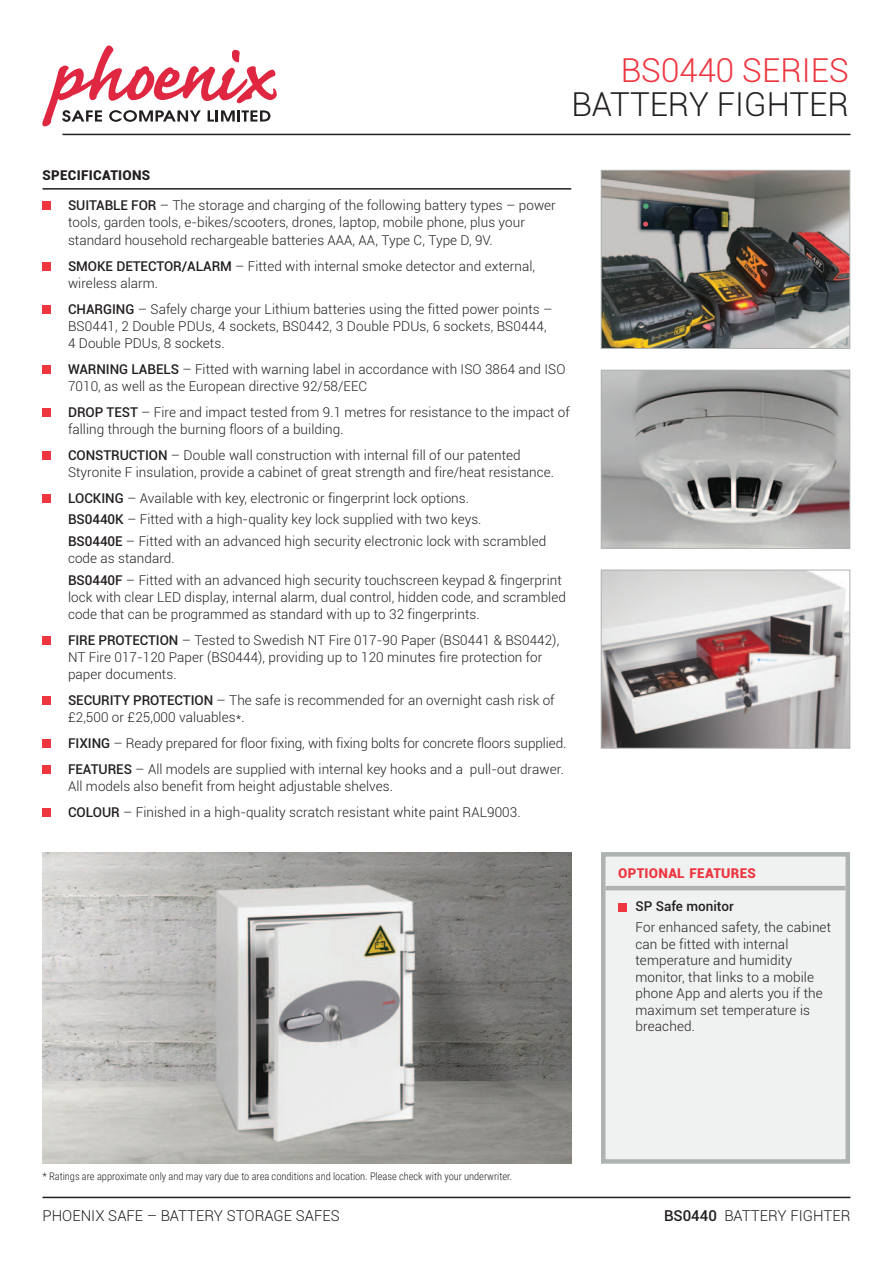
<style>
.page{position:relative;width:893px;height:1263px;background:#fff}
.page>*{position:absolute;margin:0;border:0;box-sizing:border-box;transform-origin:0 0}
.t1{font:300 33px "Roboto";color:#231f20}
.t2{font:300 33px "Roboto";color:#ee3640}
.t3{font:300 15px "Roboto";color:#231f20}
.t4{font:300 13.5px/17.2px "Roboto";letter-spacing:.005em;color:#231f20}
.t5{font:900 13.5px "Roboto";letter-spacing:.02em;color:#ee3640}
.t6{font:900 13.5px "Roboto";letter-spacing:.02em;color:#231f20}
.t7{font:500 13.5px "Roboto";color:#231f20}
.t8{font:300 10.5px "Roboto Condensed";letter-spacing:-.005em;color:#231f20}
.s1{font-weight:500}
</style>
<div class="page">
<svg style="left:42px;top:45px;width:235px;height:81px"></svg>
<hr style="left:62px;top:134px;width:788px;height:1px;background:#231f20">
<hr style="left:43px;top:1197px;width:807px;height:1px;background:#231f20">
<img style="left:43px;top:852px;width:528px;height:312px">
<div style="left:605px;top:856px;width:240px;height:303px;background:#eff2f1"></div>
<div style="left:601px;top:852px;width:249px;height:312px;border:4px solid #aeb2b0"></div>
<hr style="left:605px;top:886px;width:240px;height:4px;background:#aeb2b0">
<div style="left:618px;top:903px;width:9px;height:8px;background:#ee3640"></div>
<hr style="left:43px;top:188px;width:528px;height:2px;background:#231f20">
<div style="left:43px;top:202px;width:8px;height:8px;background:#ee3640"></div>
<div style="left:43px;top:408px;width:8px;height:9px;background:#ee3640"></div>
<div style="left:43px;top:451px;width:8px;height:9px;background:#ee3640"></div>
<div style="left:43px;top:494px;width:8px;height:9px;background:#ee3640"></div>
<div style="left:43px;top:739px;width:8px;height:9px;background:#ee3640"></div>
<div style="left:43px;top:696px;width:8px;height:9px;background:#ee3640"></div>
<div style="left:43px;top:765px;width:8px;height:9px;background:#ee3640"></div>
<div style="left:43px;top:808px;width:8px;height:9px;background:#ee3640"></div>
<div style="left:43px;top:305px;width:8px;height:8px;background:#ee3640"></div>
<div style="left:43px;top:636px;width:8px;height:9px;background:#ee3640"></div>
<div style="left:43px;top:262px;width:8px;height:8px;background:#ee3640"></div>
<div style="left:43px;top:365px;width:8px;height:9px;background:#ee3640"></div>
<img style="left:603px;top:172px;width:245px;height:175px">
<div style="left:601px;top:170px;width:249px;height:179px;border:1px solid #aeb2b0"></div>
<img style="left:603px;top:372px;width:245px;height:175px">
<div style="left:601px;top:370px;width:249px;height:179px;border:1px solid #aeb2b0"></div>
<img style="left:603px;top:572px;width:245px;height:174px">
<div style="left:601px;top:570px;width:249px;height:178px;border:1px solid #aeb2b0"></div>
<p class="t2" style="left:621px;top:51px;width:230px">BS0440 SERIES</p>
<p class="t1" style="left:571px;top:85px;width:279px">BATTERY FIGHTER</p>
<p class="t6" style="left:43px;top:168px;width:109px">SPECIFICATIONS</p>
<p class="t4" style="left:68px;top:197px;width:489px"><span class="s1">SUITABLE FOR</span> – The storage and charging of the following battery types – power tools, garden tools, e-bikes/scooters, drones, laptop, mobile phone, plus your standard household rechargeable batteries AAA, AA, Type C, Type D, 9V.</p>
<p class="t4" style="left:68px;top:257px;width:469px"><span class="s1">SMOKE DETECTOR/ALARM</span> – Fitted with internal smoke detector and external, wireless alarm.</p>
<p class="t4" style="left:68px;top:300px;width:486px"><span class="s1">CHARGING</span> – Safely charge your Lithium batteries using the fitted power points –<br>BS0441, 2 Double PDUs, 4 sockets, BS0442, 3 Double PDUs, 6 sockets, BS0444,<br>4 Double PDUs, 8 sockets.</p>
<p class="t4" style="left:68px;top:360px;width:499px"><span class="s1">WARNING LABELS</span> – Fitted with warning label in accordance with ISO 3864 and ISO<br>7010, as well as the European directive 92/58/EEC</p>
<p class="t4" style="left:68px;top:403px;width:503px"><span class="s1">DROP TEST</span> – Fire and impact tested from 9.1 metres for resistance to the impact of falling through the burning floors of a building.</p>
<p class="t4" style="left:68px;top:446px;width:487px"><span class="s1">CONSTRUCTION</span> – Double wall construction with internal fill of our patented<br>Styronite F insulation, provide a cabinet of great strength and fire/heat resistance.</p>
<p class="t4" style="left:68px;top:489px;width:403px"><span class="s1">LOCKING</span> – Available with key, electronic or fingerprint lock options.</p>
<p class="t4" style="left:68px;top:511px;width:415px"><span class="s1">BS0440K</span> – Fitted with a high-quality key lock supplied with two keys.</p>
<p class="t4" style="left:68px;top:533px;width:480px"><span class="s1">BS0440E</span> – Fitted with an advanced high security electronic lock with scrambled code as standard.</p>
<p class="t4" style="left:68px;top:571px;width:499px"><span class="s1">BS0440F</span> – Fitted with an advanced high security touchscreen keypad &amp; fingerprint lock with clear LED display, internal alarm, dual control, hidden code, and scrambled code that can be programmed as standard with up to 32 fingerprints.</p>
<p class="t4" style="left:68px;top:632px;width:493px"><span class="s1">FIRE PROTECTION</span> – Tested to Swedish NT Fire 017-90 Paper (BS0441 &amp; BS0442),<br>NT Fire 017-120 Paper (BS0444), providing up to 120 minutes fire protection for paper documents.</p>
<p class="t4" style="left:68px;top:692px;width:488px"><span class="s1">SECURITY PROTECTION</span> – The safe is recommended for an overnight cash risk of £2,500 or £25,000 valuables*.</p>
<p class="t4" style="left:68px;top:735px;width:500px"><span class="s1">FIXING</span> – Ready prepared for floor fixing, with fixing bolts for concrete floors supplied.</p>
<p class="t4" style="left:68px;top:761px;width:497px"><span class="s1">FEATURES</span> – All models are supplied with internal key hooks and a pull-out drawer.<br>All models also benefit from height adjustable shelves.</p>
<p class="t4" style="left:68px;top:804px;width:454px"><span class="s1">COLOUR</span> – Finished in a high-quality scratch resistant white paint RAL9003.</p>
<p class="t5" style="left:618px;top:865px;width:139px">OPTIONAL FEATURES</p>
<p class="t7" style="left:636px;top:899px;width:100px">SP Safe monitor</p>
<p class="t4" style="left:635px;top:919px;width:197px;line-height:16.5px">For enhanced safety, the cabinet can be fitted with internal temperature and humidity monitor, that links to a mobile phone App and alerts you if the maximum set temperature is breached.</p>
<p class="t8" style="left:43px;top:1168px;width:471px">* Ratings are approximate only and may vary due to area conditions and location. Please check with your underwriter.</p>
<p class="t3" style="left:43px;top:1206px;width:299px">PHOENIX SAFE – BATTERY STORAGE SAFES</p>
<p class="t3" style="left:664px;top:1206px;width:188px"><span class="s1">BS0440</span> BATTERY FIGHTER</p>
</div>
